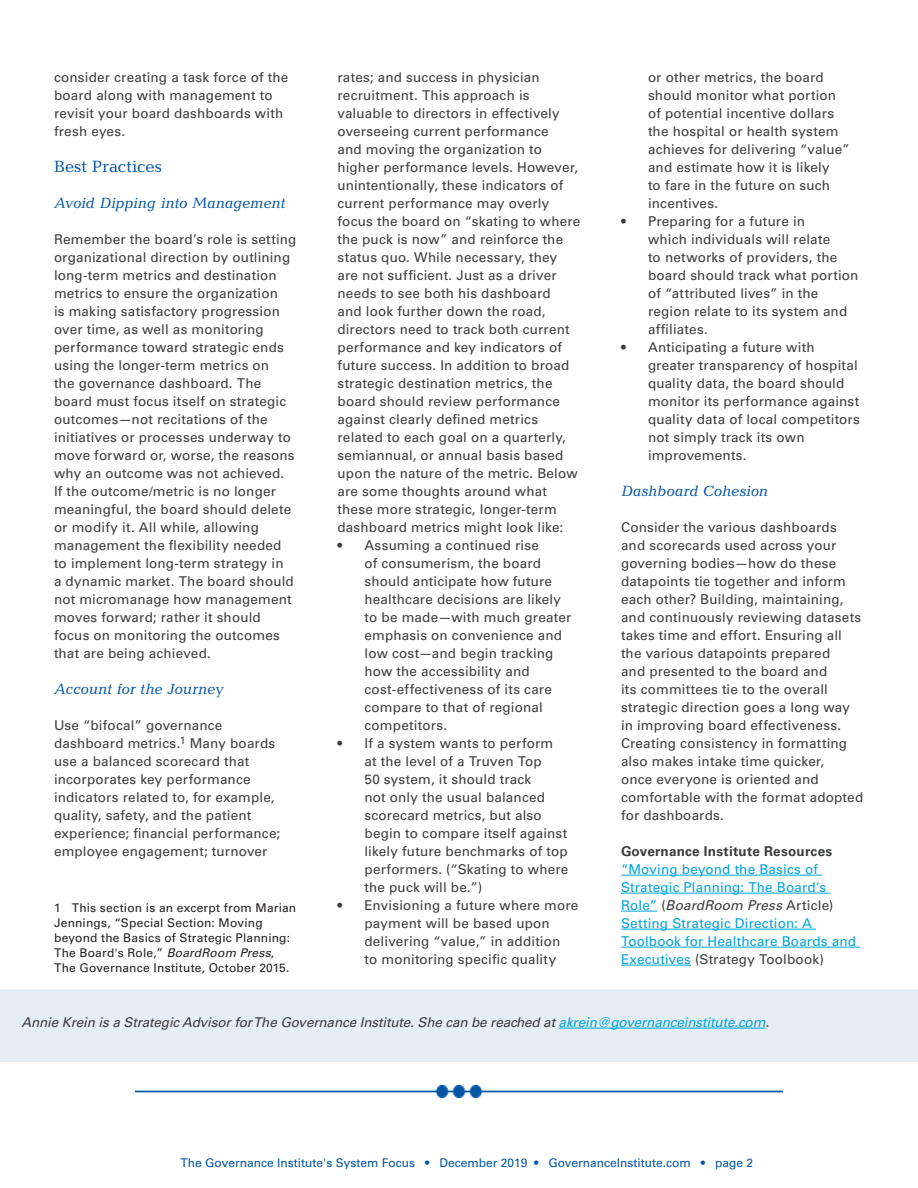
<style>
.page{position:relative;width:918px;height:1188px;background:#fff}
.page>*{position:absolute;margin:0;border:0;box-sizing:border-box;transform-origin:0 0}
.Bullet_points{font:16.5px "Candida Std";color:#0054a4}
.Bullet_points-2{font:italic 15px "Candida Std";letter-spacing:-.005em;color:#0054a4}
.Bullet_points-3{font:13.5px/18px "Univers LT Std";letter-spacing:.01em;color:#3b3c3e}
.Bullet_points-4{font:13.5px/18px "Univers LT Std";letter-spacing:.015em;color:#00a3e0}
.t1{font:italic 13.5px "Univers LT Std";color:#3b3c3e}
.Bullet_points-5{font:700 13.5px "Univers LT Std";letter-spacing:.02em;color:#3b3c3e}
.t2{font:12px/15px "Univers LT Std";letter-spacing:.015em;color:#231f20}
.t3{font:12px "Univers LT Std";color:#0054a4}
.s1{font-style:italic}
.s2{color:#3b3c3e}
.s3{font-style:italic;color:#3b3c3e}
.s4{color:#00a3e0}
</style>
<div class="page">
<hr style="left:621px;top:875px;width:201px;height:1px;background:#00a3e0">
<hr style="left:621px;top:893px;width:209px;height:1px;background:#00a3e0">
<hr style="left:621px;top:911px;width:36px;height:1px;background:#00a3e0">
<hr style="left:621px;top:929px;width:195px;height:1px;background:#00a3e0">
<hr style="left:621px;top:947px;width:239px;height:1px;background:#00a3e0">
<hr style="left:621px;top:965px;width:70px;height:1px;background:#00a3e0">
<img style="left:135px;top:1085px;width:648px;height:13px">
<div style="left:0;top:990px;width:918px;height:72px;background:#e5edf5"></div>
<hr style="left:559px;top:1028px;width:206px;height:1px;background:#00a3e0">
<p class="Bullet_points-3" style="left:54px;top:68px;width:236px">consider creating a task force of the board along with management to revisit your board dashboards with fresh eyes.</p>
<p class="Bullet_points" style="left:54px;top:157px;width:110px">Best Practices</p>
<p class="Bullet_points-2" style="left:54px;top:194px;width:233px">Avoid Dipping into Management</p>
<p class="Bullet_points-3" style="left:54px;top:230px;width:244px">Remember the board’s role is setting organizational direction by outlining long-term metrics and destination metrics to ensure the organization<br>is making satisfactory progression over time, as well as monitoring performance toward strategic ends using the longer-term metrics on<br>the governance dashboard. The board must focus itself on strategic outcomes—not recitations of the initiatives or processes underway to move forward or, worse, the reasons why an outcome was not achieved.<br>If the outcome/metric is no longer meaningful, the board should delete or modify it. All while, allowing management the flexibility needed to implement long-term strategy in<br>a dynamic market. The board should not micromanage how management moves forward; rather it should focus on monitoring the outcomes that are being achieved.</p>
<p class="Bullet_points-2" style="left:54px;top:680px;width:171px">Account for the Journey</p>
<p class="Bullet_points-3" style="left:54px;top:716px;width:228px">Use “bifocal” governance dashboard metrics.<sup>1</sup> Many boards use a balanced scorecard that incorporates key performance indicators related to, for example, quality, safety, and the patient experience; financial performance; employee engagement; turnover</p>
<p class="t2" style="left:54px;top:900px;width:244px">1 This section is an excerpt from Marian Jennings, “Special Section: Moving beyond the Basics of Strategic Planning:<br>The Board's Role,” <span class="s1">BoardRoom Press</span>, The Governance Institute, October 2015.</p>
<p class="Bullet_points-3" style="left:338px;top:68px;width:244px">rates; and success in physician recruitment. This approach is valuable to directors in effectively overseeing current performance<br>and moving the organization to higher performance levels. However, unintentionally, these indicators of current performance may overly focus the board on “skating to where the puck is now” and reinforce the status quo. While necessary, they are not sufficient. Just as a driver needs to see both his dashboard<br>and look further down the road, directors need to track both current performance and key indicators of future success. In addition to broad strategic destination metrics, the board should review performance against clearly defined metrics related to each goal on a quarterly, semiannual, or annual basis based upon the nature of the metric. Below are some thoughts around what these more strategic, longer-term dashboard metrics might look like:</p>
<p class="Bullet_points-3" style="left:364px;top:536px;width:209px;text-indent:-27px">• Assuming a continued rise<br>of consumerism, the board should anticipate how future healthcare decisions are likely to be made—with much greater emphasis on convenience and low cost—and begin tracking how the accessibility and cost-effectiveness of its care compare to that of regional competitors.</p>
<p class="Bullet_points-3" style="left:364px;top:734px;width:205px;text-indent:-27px">• If a system wants to perform at the level of a Truven Top<br>50 system, it should track<br>not only the usual balanced scorecard metrics, but also begin to compare itself against likely future benchmarks of top performers. (“Skating to where the puck will be.”)</p>
<p class="Bullet_points-3" style="left:364px;top:896px;width:215px;text-indent:-27px">• Envisioning a future where more payment will be based upon delivering “value,” in addition<br>to monitoring specific quality</p>
<p class="Bullet_points-3" style="left:648px;top:68px;width:203px">or other metrics, the board should monitor what portion of potential incentive dollars the hospital or health system achieves for delivering “value” and estimate how it is likely<br>to fare in the future on such incentives.</p>
<p class="Bullet_points-3" style="left:648px;top:212px;width:212px;text-indent:-27px">• Preparing for a future in<br>which individuals will relate<br>to networks of providers, the board should track what portion of “attributed lives” in the region relate to its system and affiliates.</p>
<p class="Bullet_points-3" style="left:648px;top:338px;width:214px;text-indent:-27px">• Anticipating a future with greater transparency of hospital quality data, the board should monitor its performance against quality data of local competitors not simply track its own improvements.</p>
<p class="Bullet_points-2" style="left:621px;top:482px;width:149px">Dashboard Cohesion</p>
<p class="Bullet_points-3" style="left:621px;top:518px;width:244px">Consider the various dashboards and scorecards used across your governing bodies—how do these datapoints tie together and inform each other? Building, maintaining, and continuously reviewing datasets takes time and effort. Ensuring all the various datapoints prepared<br>and presented to the board and<br>its committees tie to the overall strategic direction goes a long way in improving board effectiveness.<br>Creating consistency in formatting also makes intake time quicker,<br>once everyone is oriented and comfortable with the format adopted for dashboards.</p>
<p class="Bullet_points-5" style="left:621px;top:843px;width:213px">Governance Institute Resources</p>
<p class="Bullet_points-4" style="left:621px;top:860px;width:214px">“Moving beyond the Basics of<br>Strategic Planning: The Board’s<br>Role” <span class="s2">(</span><span class="s3">BoardRoom Press</span> <span class="s2">Article)</span></p>
<p class="Bullet_points-4" style="left:621px;top:914px;width:237px">Setting Strategic Direction: A<br>Toolbook for Healthcare Boards and<br>Executives <span class="s2">(Strategy Toolbook)</span></p>
<p class="t1" style="left:21px;top:1014px;width:753px">Annie Krein isa StrategicAdvisorforThe Governance Institute.She can be reached at<span class="s4">akrein@governanceinstitute.com</span>.</p>
<p class="t3" style="left:181px;top:1156px;width:574px">The Governance Institute's System Focus • December 2019 • GovernanceInstitute.com • page 2</p>
</div>
